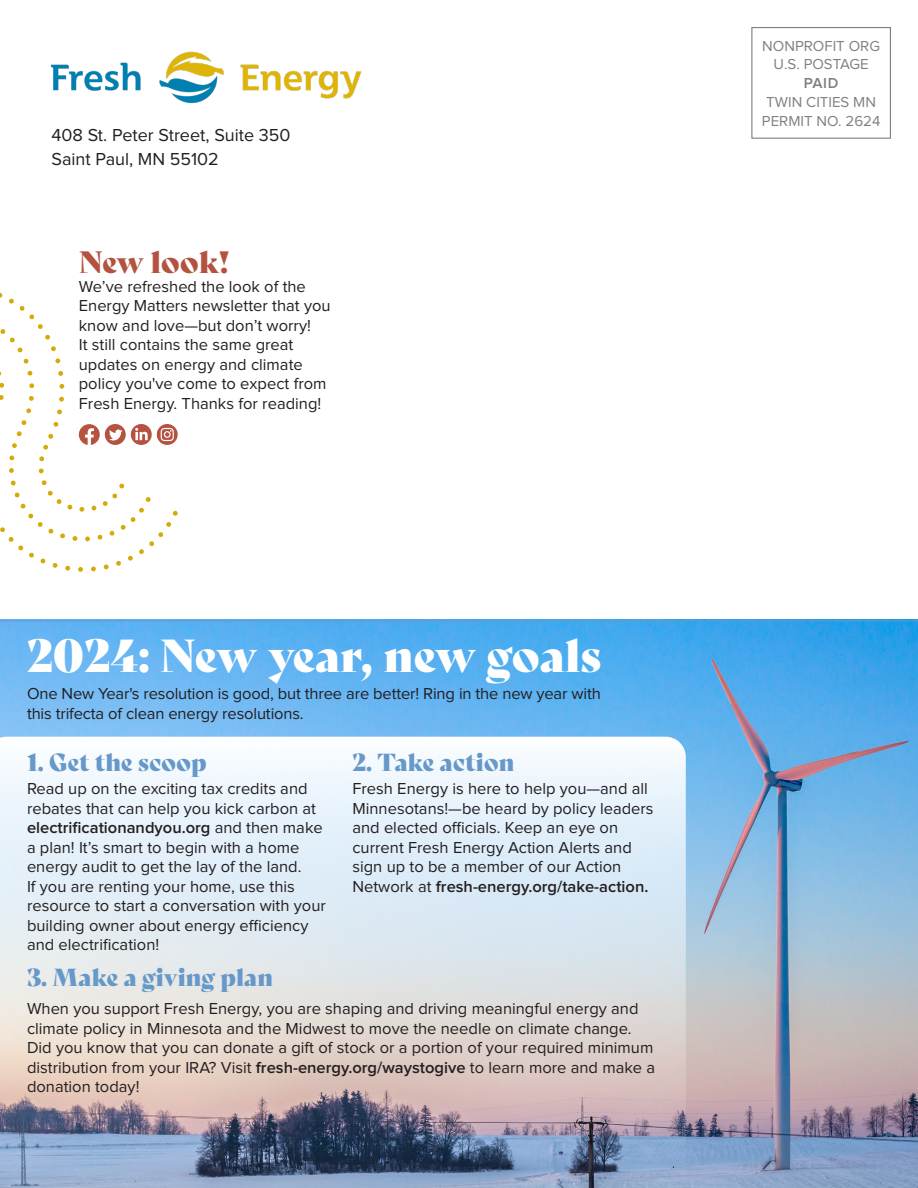
<style>
.page{position:relative;width:918px;height:1188px;background:#fff}
.page>*{position:absolute;margin:0;border:0;box-sizing:border-box;transform-origin:0 0}
.Headline{font:45px "Bely Display";letter-spacing:-.005em;color:#fff}
.Headline-2{font:30px "Bely Display";letter-spacing:-.01em;color:#b45240}
.Headline-3{font:24px "Bely Display";color:#6699c9}
.t1{font:18px/24px "Proxima Nova";color:#231f20}
.ED_Letter_Body_Copy{font:16.5px/19.5px "Proxima Nova";color:#231f20}
.t2{font:15px/18.8px "Proxima Nova";color:#7e8083;text-align:center}
.s1{font-weight:600}
</style>
<div class="page">
<img style="left:0;top:620px;width:918px;height:568px">
<svg style="left:751px;top:27px;width:140px;height:112px"></svg>
<img style="left:50px;top:51px;width:312px;height:53px">
<hr style="left:0;top:621px;width:918px;height:1px;background:#679ac8">
<svg style="left:0;top:292px;width:178px;height:280px"></svg>
<svg style="left:0;top:737px;width:686px;height:451px;background:#d0d4db"></svg>
<p class="t1" style="left:51px;top:124px;width:241px">408 St. Peter Street, Suite 350<br>Saint Paul, MN 55102</p>
<p class="Headline-2" style="left:79px;top:237px;width:153px">New look!</p>
<p class="ED_Letter_Body_Copy" style="left:79px;top:277px;width:253px">We’ve refreshed the look of the<br>Energy Matters newsletter that you know and love—but don’t worry!<br>It still contains the same great updates on energy and climate policy you've come to expect from<br>Fresh Energy. Thanks for reading!</p>
<p class="Headline" style="left:27px;top:620px;width:576px">2024: New year, new goals</p>
<p class="ED_Letter_Body_Copy" style="left:27px;top:685px;width:575px">One New Year's resolution is good, but three are better! Ring in the new year with this trifecta of clean energy resolutions.</p>
<p class="Headline-3" style="left:27px;top:742px;width:181px">1. Get the scoop</p>
<p class="ED_Letter_Body_Copy" style="left:27px;top:780px;width:300px">Read up on the exciting tax credits and rebates that can help you kick carbon at <span class="s1">electrificationandyou.org</span> and then make a plan! It’s smart to begin with a home energy audit to get the lay of the land.<br>If you are renting your home, use this resource to start a conversation with your building owner about energy efficiency and electrification!</p>
<p class="Headline-3" style="left:352px;top:742px;width:164px">2. Take action</p>
<p class="ED_Letter_Body_Copy" style="left:352px;top:780px;width:303px">Fresh Energy is here to help you—and all Minnesotans!—be heard by policy leaders and elected officials. Keep an eye on current Fresh Energy Action Alerts and sign up to be a member of our Action Network at <span class="s1">fresh-energy.org/take-action.</span></p>
<p class="Headline-3" style="left:27px;top:958px;width:248px">3. Make a giving plan</p>
<p class="ED_Letter_Body_Copy" style="left:27px;top:1000px;width:630px">When you support Fresh Energy, you are shaping and driving meaningful energy and climate policy in Minnesota and the Midwest to move the needle on climate change.<br>Did you know that you can donate a gift of stock or a portion of your required minimum distribution from your IRA? Visit <span class="s1">fresh-energy.org/waystogive</span> to learn more and make a donation today!</p>
<p class="t2" style="left:762px;top:37px;width:119px">NONPROFIT ORG</p>
<p class="t2" style="left:774px;top:56px;width:97px">U.S. POSTAGE<br><span class="s1">PAID</span></p>
<p class="t2" style="left:766px;top:93px;width:111px">TWIN CITIES MN</p>
<p class="t2" style="left:762px;top:112px;width:120px">PERMIT NO. 2624</p>
</div>
